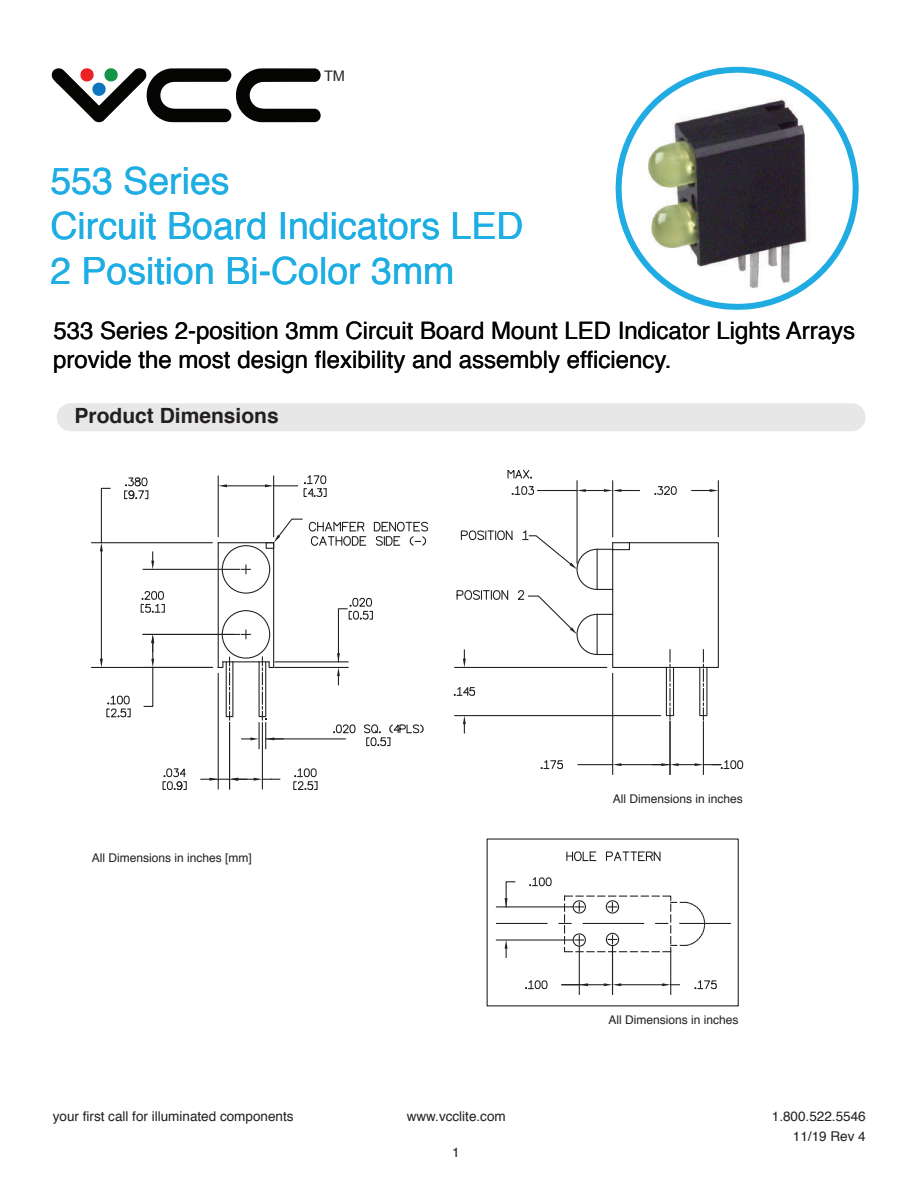
<style>
.page{position:relative;width:918px;height:1188px;background:#fff}
.page>*{position:absolute;margin:0;border:0;box-sizing:border-box;transform-origin:0 0}
.t1{font:37.5px/45px "Helvetica";color:#20ace3}
.t2{font:24px/28.8px "Helvetica";color:#040503}
.t3{font:700 21px "Helvetica";color:#231f20}
.t4{font:14.55px "Arial";color:#231f20}
.t5{font:13.5px/20.1px "Helvetica";color:#231f20;text-align:right}
.t6{font:12px "Helvetica";color:#231f20}
</style>
<div class="page">
<svg style="left:51px;top:68px;width:270px;height:55px"></svg>
<div style="left:57px;top:403px;width:809px;height:28px;background:#e6e7e6;border-radius:14px"></div>
<svg style="left:616px;top:66px;width:243px;height:244px"></svg>
<div style="left:597px;top:614px;width:16px;height:41px;border:1px solid #231f20"></div>
<div style="left:597px;top:549px;width:16px;height:41px;border:1px solid #231f20"></div>
<hr style="left:273px;top:543px;width:1px;height:124px;background:#231f20">
<hr style="left:218px;top:543px;width:1px;height:124px;background:#231f20">
<hr style="left:218px;top:542px;width:56px;height:1px;background:#231f20">
<hr style="left:223px;top:661px;width:46px;height:1px;background:#231f20">
<div style="left:222px;top:610px;width:48px;height:49px;border:1px solid #231f20;border-radius:50%"></div>
<div style="left:222px;top:545px;width:48px;height:49px;border:1px solid #231f20;border-radius:50%"></div>
<svg style="left:274px;top:518px;width:92px;height:29px"></svg>
<svg style="left:373px;top:521px;width:56px;height:25px"></svg>
<hr style="left:612px;top:481px;width:1px;height:56px;background:#231f20">
<hr style="left:718px;top:481px;width:1px;height:56px;background:#231f20">
<svg style="left:692px;top:489px;width:26px;height:3px"></svg>
<svg style="left:654px;top:486px;width:23px;height:9px"></svg>
<hr style="left:577px;top:481px;width:1px;height:82px;background:#231f20">
<hr style="left:538px;top:490px;width:39px;height:1px;background:#231f20">
<svg style="left:577px;top:489px;width:62px;height:3px"></svg>
<hr style="left:455px;top:667px;width:152px;height:1px;background:#231f20">
<hr style="left:455px;top:715px;width:205px;height:1px;background:#231f20">
<svg style="left:456px;top:529px;width:142px;height:138px"></svg>
<svg style="left:463px;top:716px;width:3px;height:17px"></svg>
<svg style="left:453px;top:687px;width:23px;height:9px"></svg>
<hr style="left:612px;top:673px;width:1px;height:101px;background:#231f20">
<hr style="left:578px;top:764px;width:35px;height:1px;background:#231f20">
<hr style="left:621px;top:764px;width:40px;height:1px;background:#231f20">
<svg style="left:613px;top:763px;width:8px;height:3px"></svg>
<svg style="left:540px;top:760px;width:23px;height:10px"></svg>
<hr style="left:669px;top:722px;width:2px;height:52px;background:#231f20">
<hr style="left:703px;top:722px;width:1px;height:52px;background:#231f20">
<svg style="left:507px;top:469px;width:27px;height:26px"></svg>
<hr style="left:218px;top:476px;width:1px;height:61px;background:#231f20">
<hr style="left:273px;top:476px;width:1px;height:61px;background:#231f20">
<hr style="left:227px;top:485px;width:38px;height:1px;background:#231f20">
<svg style="left:218px;top:484px;width:9px;height:3px"></svg>
<svg style="left:265px;top:475px;width:62px;height:23px"></svg>
<hr style="left:92px;top:542px;width:120px;height:1px;background:#231f20">
<hr style="left:92px;top:667px;width:120px;height:1px;background:#231f20">
<hr style="left:101px;top:551px;width:1px;height:108px;background:#231f20">
<svg style="left:100px;top:487px;width:11px;height:64px"></svg>
<svg style="left:100px;top:659px;width:3px;height:8px"></svg>
<svg style="left:124px;top:477px;width:25px;height:23px"></svg>
<hr style="left:143px;top:569px;width:97px;height:1px;background:#231f20">
<hr style="left:143px;top:634px;width:97px;height:1px;background:#231f20">
<svg style="left:151px;top:552px;width:3px;height:17px"></svg>
<svg style="left:141px;top:591px;width:24px;height:22px"></svg>
<svg style="left:143px;top:635px;width:11px;height:72px"></svg>
<svg style="left:106px;top:695px;width:25px;height:23px"></svg>
<hr style="left:218px;top:673px;width:1px;height:116px;background:#231f20">
<svg style="left:162px;top:768px;width:25px;height:22px"></svg>
<hr style="left:229px;top:723px;width:1px;height:66px;background:#231f20">
<hr style="left:262px;top:723px;width:1px;height:66px;background:#231f20">
<svg style="left:293px;top:768px;width:25px;height:22px"></svg>
<hr style="left:266px;top:738px;width:79px;height:1px;background:#231f20">
<svg style="left:333px;top:724px;width:23px;height:10px"></svg>
<svg style="left:364px;top:724px;width:60px;height:23px"></svg>
<hr style="left:275px;top:667px;width:73px;height:1px;background:#231f20">
<hr style="left:275px;top:661px;width:73px;height:1px;background:#231f20">
<svg style="left:337px;top:597px;width:36px;height:88px"></svg>
<hr style="left:562px;top:984px;width:42px;height:1px;background:#231f20">
<hr style="left:579px;top:946px;width:1px;height:48px;background:#231f20">
<svg style="left:562px;top:983px;width:26px;height:3px"></svg>
<svg style="left:525px;top:980px;width:23px;height:10px"></svg>
<hr style="left:612px;top:946px;width:1px;height:48px;background:#231f20">
<hr style="left:670px;top:951px;width:1px;height:43px;background:#231f20">
<hr style="left:621px;top:984px;width:41px;height:1px;background:#231f20">
<svg style="left:604px;top:983px;width:17px;height:3px"></svg>
<svg style="left:662px;top:983px;width:17px;height:3px"></svg>
<svg style="left:694px;top:980px;width:23px;height:10px"></svg>
<hr style="left:496px;top:939px;width:77px;height:2px;background:#231f20">
<hr style="left:496px;top:906px;width:77px;height:1px;background:#231f20">
<svg style="left:505px;top:940px;width:3px;height:17px"></svg>
<svg style="left:505px;top:881px;width:11px;height:27px"></svg>
<svg style="left:529px;top:877px;width:23px;height:10px"></svg>
<hr style="left:680px;top:923px;width:50px;height:1px;background:#231f20">
<hr style="left:497px;top:923px;width:50px;height:1px;background:#231f20">
<svg style="left:566px;top:851px;width:30px;height:11px"></svg>
<svg style="left:605px;top:851px;width:56px;height:11px"></svg>
<svg style="left:559px;top:895px;width:147px;height:58px"></svg>
<svg style="left:201px;top:778px;width:79px;height:3px"></svg>
<svg style="left:653px;top:759px;width:91px;height:11px"></svg>
<div style="left:266px;top:542px;width:8px;height:7px;border:1px solid #231f20"></div>
<svg style="left:242px;top:565px;width:8px;height:9px"></svg>
<svg style="left:242px;top:630px;width:8px;height:9px"></svg>
<svg style="left:217px;top:657px;width:13px;height:63px"></svg>
<svg style="left:242px;top:657px;width:41px;height:92px"></svg>
<svg style="left:612px;top:542px;width:107px;height:178px"></svg>
<p class="t4" style="left:324px;top:66px;width:23px">TM</p>
<h1 class="t1" style="left:50px;top:159px;width:475px">553 Series<br>Circuit Board Indicators LED<br>2 Position Bi-Color 3mm</h1>
<p class="t2" style="left:53px;top:317px;width:803px">533 Series 2-position 3mm Circuit Board Mount LED Indicator Lights Arrays provide the most design flexibility and assembly efficiency.</p>
<p class="t3" style="left:75px;top:399px;width:206px">Product Dimensions</p>
<p class="t6" style="left:92px;top:849px;width:162px">All Dimensions in inches [mm]</p>
<p class="t6" style="left:613px;top:789px;width:132px">All Dimensions in inches</p>
<p class="t6" style="left:609px;top:1010px;width:132px">All Dimensions in inches</p>
<p class="t5" style="left:53px;top:1107px;width:242px">your first call for illuminated components</p>
<p class="t5" style="left:407px;top:1107px;width:101px">www.vcclite.com</p>
<p class="t5" style="left:772px;top:1107px;width:95px">1.800.522.5546<br>11/19 Rev 4</p>
<p class="t5" style="left:452px;top:1142px;width:9px">1</p>
</div>
